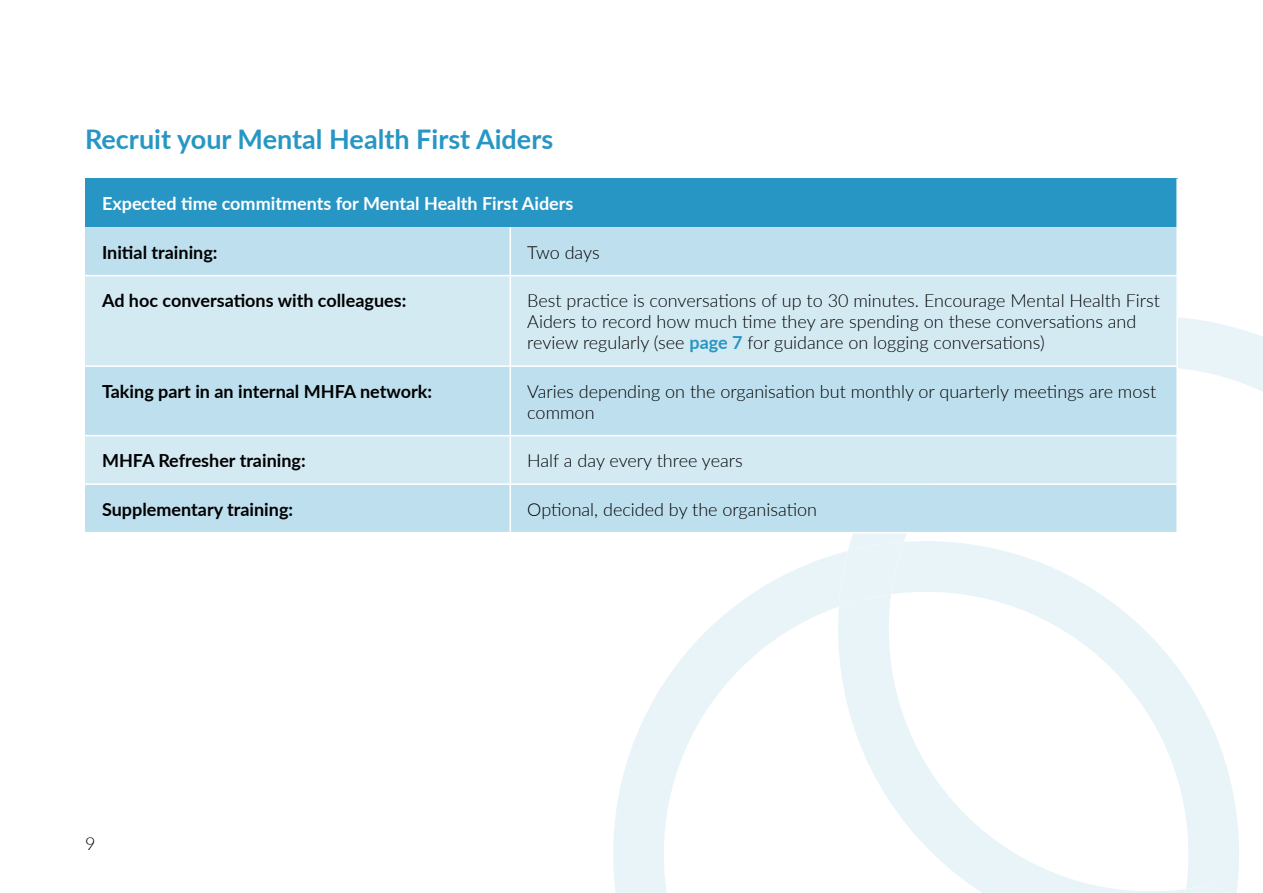
<style>
.page{position:relative;width:1263px;height:893px;background:#fff}
.page>*{position:absolute;margin:0;border:0;box-sizing:border-box;transform-origin:0 0}
.t1{font:700 27px "Lato";color:#2896c4}
.t2{font:300 18px/21px "Lato";color:#000}
.t3{font:700 18px "Lato";color:#000}
.t4{font:700 18px "Lato";color:#fff}
.s1{font-weight:700;color:#2896c4}
</style>
<div class="page">
<svg style="left:613px;top:555px;width:220px;height:338px"></svg>
<svg style="left:833px;top:317px;width:430px;height:576px"></svg>
<svg style="left:839px;top:542px;width:394px;height:351px"></svg>
<div style="left:85px;top:179px;width:1092px;height:48px;background:#2896c4"></div>
<div style="left:85px;top:227px;width:1091px;height:305px;background:#bedfed"></div>
<svg style="left:85px;top:276px;width:1091px;height:207px;background:#cce6f1"></svg>
<hr style="left:1176px;top:179px;width:2px;height:48px;background:#fff">
<hr style="left:509px;top:227px;width:2px;height:48px;background:#fff">
<hr style="left:85px;top:275px;width:425px;height:1px;background:#fff">
<hr style="left:510px;top:275px;width:668px;height:1px;background:#fff">
<hr style="left:509px;top:276px;width:2px;height:89px;background:#fff">
<hr style="left:1176px;top:276px;width:2px;height:89px;background:#fff">
<hr style="left:85px;top:365px;width:425px;height:2px;background:#fff">
<hr style="left:510px;top:365px;width:668px;height:2px;background:#fff">
<hr style="left:509px;top:367px;width:2px;height:68px;background:#fff">
<hr style="left:1176px;top:367px;width:2px;height:68px;background:#fff">
<hr style="left:85px;top:435px;width:425px;height:1px;background:#fff">
<hr style="left:510px;top:435px;width:668px;height:1px;background:#fff">
<hr style="left:509px;top:436px;width:2px;height:47px;background:#fff">
<hr style="left:1176px;top:436px;width:2px;height:47px;background:#fff">
<hr style="left:85px;top:483px;width:425px;height:2px;background:#fff">
<hr style="left:510px;top:483px;width:668px;height:2px;background:#fff">
<hr style="left:509px;top:485px;width:2px;height:47px;background:#fff">
<hr style="left:1176px;top:485px;width:2px;height:47px;background:#fff">
<hr style="left:510px;top:532px;width:668px;height:1px;background:#fff">
<h1 class="t1" style="left:85px;top:120px;width:470px">Recruit your Mental Health First Aiders</h1>
<p class="t4" style="left:102px;top:190px;width:473px">Expected time commitments for Mental Health First Aiders</p>
<p class="t3" style="left:102px;top:239px;width:117px">Initial training:</p>
<p class="t2" style="left:527px;top:241px;width:74px">Two days</p>
<p class="t3" style="left:102px;top:287px;width:306px">Ad hoc conversations with colleagues:</p>
<p class="t2" style="left:527px;top:289px;width:634px">Best practice is conversations of up to 30 minutes. Encourage Mental Health First<br>Aiders to record how much time they are spending on these conversations and review regularly (see <span class="s1">page 7</span> for guidance on logging conversations)</p>
<p class="t3" style="left:102px;top:378px;width:331px">Taking part in an internal MHFA network:</p>
<p class="t2" style="left:527px;top:380px;width:630px">Varies depending on the organisation but monthly or quarterly meetings are most common</p>
<p class="t3" style="left:102px;top:447px;width:205px">MHFA Refresher training:</p>
<p class="t2" style="left:527px;top:450px;width:217px">Half a day every three years</p>
<p class="t3" style="left:102px;top:496px;width:193px">Supplementary training:</p>
<p class="t2" style="left:527px;top:498px;width:291px">Optional, decided by the organisation</p>
<p class="t2" style="left:85px;top:833px;width:12px">9</p>
</div>
